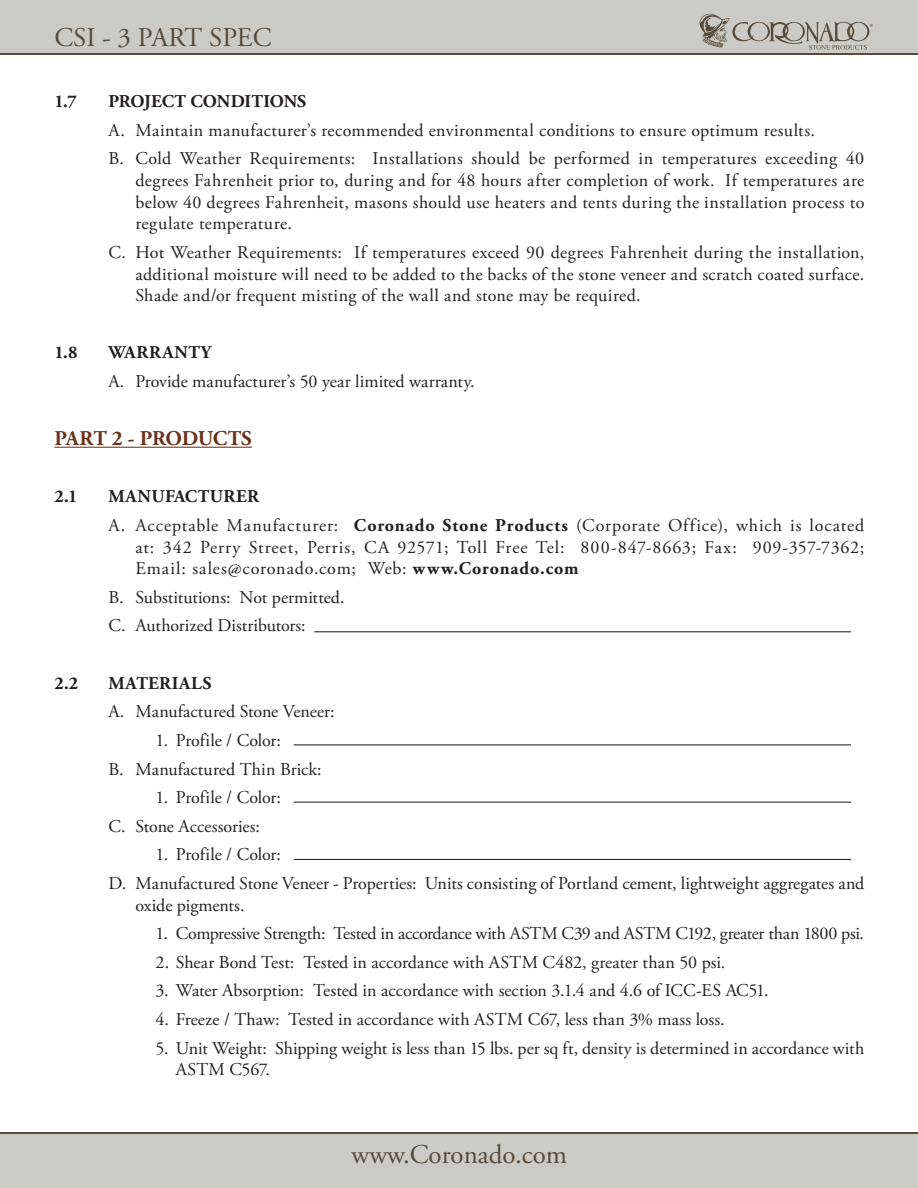
<style>
.page{position:relative;width:918px;height:1188px;background:#fff}
.page>*{position:absolute;margin:0;border:0;box-sizing:border-box;transform-origin:0 0}
.t1{font:27px "Adobe Garamond Pro";color:#574c3b}
.t2{font:700 21px "Adobe Garamond Pro";letter-spacing:-.02em;color:#6b331b}
.t3{font:18px/21.6px "Adobe Garamond Pro";letter-spacing:.01em;color:#231f20}
.t4{font:18px/28.7px "Adobe Garamond Pro";letter-spacing:.05em;color:#231f20}
.t5{font:18px "Adobe Garamond Pro";letter-spacing:-.02em;color:#231f20}
.t6{font:18px/28.7px "Adobe Garamond Pro";letter-spacing:-.01em;color:#231f20}
.t7{font:700 18px "Adobe Garamond Pro";letter-spacing:.015em;color:#231f20}
.t8{font:700 18px "Adobe Garamond Pro";letter-spacing:.035em;color:#231f20}
.t9{font:700 18px "Adobe Garamond Pro";letter-spacing:.04em;color:#231f20}
.s1{font-weight:700}
</style>
<div class="page">
<div style="left:0;top:0;width:918px;height:54px;background:#cacbc4"></div>
<div style="left:0;top:1134px;width:918px;height:54px;background:#cacbc4"></div>
<hr style="left:0;top:53px;width:918px;height:2px;background:#574c3b">
<hr style="left:0;top:1132px;width:918px;height:2px;background:#574c3b">
<svg style="left:700px;top:14px;width:173px;height:36px"></svg>
<hr style="left:54px;top:447px;width:198px;height:1px;background:#6b331b">
<hr style="left:314px;top:631px;width:537px;height:1px;background:#231f20">
<hr style="left:294px;top:744px;width:557px;height:1px;background:#231f20">
<hr style="left:294px;top:802px;width:557px;height:1px;background:#231f20">
<hr style="left:294px;top:859px;width:557px;height:1px;background:#231f20">
<h1 class="t1" style="left:54px;top:21px;width:219px">CSI - 3 PART SPEC</h1>
<p class="t7" style="left:54px;top:91px;width:24px">1.7</p>
<p class="t7" style="left:108px;top:91px;width:199px">PROJECT CONDITIONS</p>
<p class="t3" style="left:108px;top:116px;width:757px;line-height:28.7px">A. Maintain manufacturer’s recommended environmental conditions to ensure optimum results.<br>B. Cold Weather Requirements: Installations should be performed in temperatures exceeding 40</p>
<p class="t3" style="left:135px;top:170px;width:731px;text-align:justify">degrees Fahrenheit prior to, during and for 48 hours after completion of work. If temperatures are below 40 degrees Fahrenheit, masons should use heaters and tents during the installation process to regulate temperature.</p>
<p class="t3" style="left:135px;top:242px;width:731px;text-align:justify;text-indent:-27px">C. Hot Weather Requirements: If temperatures exceed 90 degrees Fahrenheit during the installation, additional moisture will need to be added to the backs of the stone veneer and scratch coated surface.<br>Shade and/or frequent misting of the wall and stone may be required.</p>
<p class="t7" style="left:54px;top:342px;width:25px">1.8</p>
<p class="t9" style="left:108px;top:342px;width:104px">WARRANTY</p>
<p class="t3" style="left:108px;top:371px;width:368px">A. Provide manufacturer’s 50 year limited warranty.</p>
<p class="t2" style="left:54px;top:426px;width:199px">PART 2 - PRODUCTS</p>
<p class="t7" style="left:54px;top:486px;width:25px">2.1</p>
<p class="t4" style="left:108px;top:483px;width:757px"><span class="s1">MANUFACTURER<br></span>A. Acceptable Manufacturer: <span class="s1">Coronado Stone Products</span> (Corporate Office), which is located</p>
<p class="t4" style="left:135px;top:537px;width:730px;line-height:21.6px">at: 342 Perry Street, Perris, CA 92571; Toll Free Tel: 800-847-8663; Fax: 909-357-7362;<br>Email: sales@coronado.com; Web: <span class="s1">www.Coronado.com</span></p>
<p class="t3" style="left:108px;top:583px;width:238px;line-height:28.7px">B. Substitutions: Not permitted.<br>C. Authorized Distributors:</p>
<p class="t7" style="left:54px;top:672px;width:25px">2.2</p>
<p class="t8" style="left:108px;top:672px;width:105px">MATERIALS</p>
<p class="t3" style="left:108px;top:701px;width:228px">A. Manufactured Stone Veneer:</p>
<p class="t3" style="left:108px;top:726px;width:215px;line-height:28.7px;text-align:center">1. Profile / Color:<br>B. Manufactured Thin Brick:</p>
<p class="t6" style="left:108px;top:784px;width:174px;text-indent:47px">1. Profile / Color:<br>C. Stone Accessories:</p>
<p class="t3" style="left:108px;top:841px;width:758px;line-height:28.7px;text-indent:47px">1. Profile / Color:<br>D. Manufactured Stone Veneer - Properties: Units consisting of Portland cement, lightweight aggregates and</p>
<p class="t3" style="left:135px;top:895px;width:111px">oxide pigments.</p>
<p class="t5" style="left:156px;top:923px;width:710px">1. Compressive Strength: Tested in accordance with ASTM C39 and ASTM C192, greater than 1800 psi.</p>
<p class="t3" style="left:156px;top:952px;width:571px">2. Shear Bond Test: Tested in accordance with ASTM C482, greater than 50 psi.</p>
<p class="t3" style="left:156px;top:981px;width:615px">3. Water Absorption: Tested in accordance with section 3.1.4 and 4.6 of ICC-ES AC51.</p>
<p class="t3" style="left:156px;top:1009px;width:571px">4. Freeze / Thaw: Tested in accordance with ASTM C67, less than 3% mass loss.</p>
<p class="t3" style="left:176px;top:1038px;width:690px;text-indent:-20px">5. Unit Weight: Shipping weight is less than 15 lbs. per sq ft, density is determined in accordance with<br>ASTM C567.</p>
<h1 class="t1" style="left:352px;top:1138px;width:217px">www.Coronado.com</h1>
</div>
